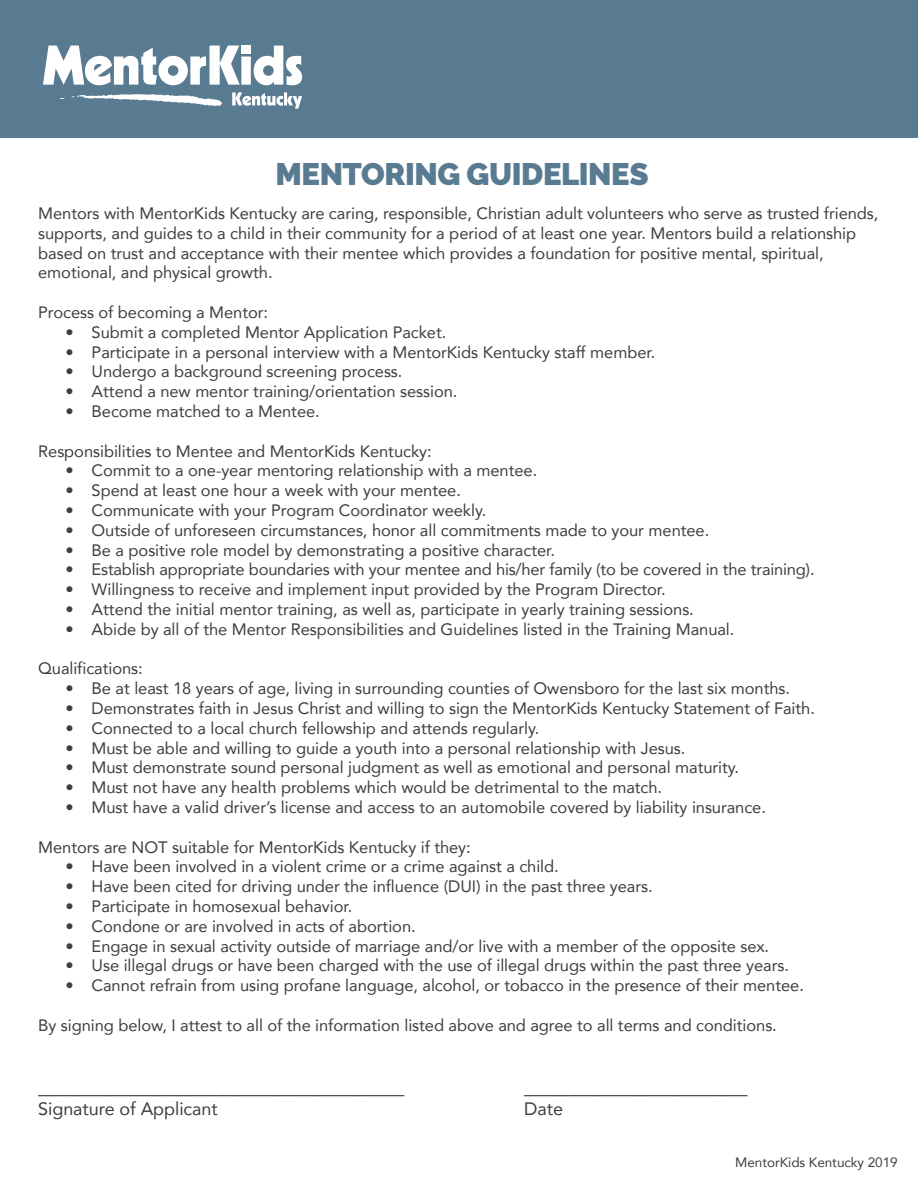
<style>
.page{position:relative;width:918px;height:1188px;background:#fff}
.page>*{position:absolute;margin:0;border:0;box-sizing:border-box;transform-origin:0 0}
.t1{font:900 31.05px "Raleway";letter-spacing:-.015em;color:#597b92}
.t2{font:18px "Avenir";letter-spacing:-.005em;color:#3e3e3f}
.t3{font:16.5px/19.8px "Avenir";letter-spacing:-.005em;color:#3e3e3f}
.t4{font:13.5px "Avenir";letter-spacing:-.005em;color:#3e3e3f}
</style>
<div class="page">
<div style="left:0;top:0;width:918px;height:137px;background:#597b92"></div>
<svg style="left:71px;top:94px;width:151px;height:12px"></svg>
<svg style="left:232px;top:92px;width:70px;height:17px"></svg>
<svg style="left:43px;top:46px;width:259px;height:39px"></svg>
<h1 class="t1" style="left:275px;top:156px;width:375px">MENTORING GUIDELINES</h1>
<p class="t3" style="left:38px;top:203px;width:842px">Mentors with MentorKids Kentucky are caring, responsible, Christian adult volunteers who serve as trusted friends, supports, and guides to a child in their community for a period of at least one year. Mentors build a relationship based on trust and acceptance with their mentee which provides a foundation for positive mental, spiritual, emotional, and physical growth.</p>
<p class="t3" style="left:38px;top:302px;width:231px">Process of becoming a Mentor:</p>
<p class="t3" style="left:65px;top:322px;width:383px">• Submit a completed Mentor Application Packet.</p>
<p class="t3" style="left:65px;top:341px;width:591px">• Participate in a personal interview with a MentorKids Kentucky staff member.</p>
<p class="t3" style="left:65px;top:361px;width:339px">• Undergo a background screening process.</p>
<p class="t3" style="left:65px;top:381px;width:394px">• Attend a new mentor training/orientation session.</p>
<p class="t3" style="left:65px;top:401px;width:256px">• Become matched to a Mentee.</p>
<p class="t3" style="left:38px;top:440px;width:395px">Responsibilities to Mentee and MentorKids Kentucky:</p>
<p class="t3" style="left:65px;top:460px;width:473px">• Commit to a one-year mentoring relationship with a mentee.</p>
<p class="t3" style="left:65px;top:480px;width:397px">• Spend at least one hour a week with your mentee.</p>
<p class="t3" style="left:65px;top:500px;width:422px">• Communicate with your Program Coordinator weekly.</p>
<p class="t3" style="left:65px;top:520px;width:645px">• Outside of unforeseen circumstances, honor all commitments made to your mentee.</p>
<p class="t3" style="left:65px;top:539px;width:491px">• Be a positive role model by demonstrating a positive character.</p>
<p class="t3" style="left:65px;top:559px;width:751px">• Establish appropriate boundaries with your mentee and his/her family (to be covered in the training).</p>
<p class="t3" style="left:65px;top:579px;width:602px">• Willingness to receive and implement input provided by the Program Director.</p>
<p class="t3" style="left:65px;top:599px;width:630px">• Attend the initial mentor training, as well as, participate in yearly training sessions.</p>
<p class="t3" style="left:65px;top:619px;width:671px">• Abide by all of the Mentor Responsibilities and Guidelines listed in the Training Manual.</p>
<p class="t3" style="left:38px;top:658px;width:106px">Qualifications:</p>
<p class="t3" style="left:65px;top:678px;width:726px">• Be at least 18 years of age, living in surrounding counties of Owensboro for the last six months.</p>
<p class="t3" style="left:65px;top:698px;width:751px">• Demonstrates faith in Jesus Christ and willing to sign the MentorKids Kentucky Statement of Faith.</p>
<p class="t3" style="left:65px;top:718px;width:475px">• Connected to a local church fellowship and attends regularly.</p>
<p class="t3" style="left:65px;top:737px;width:622px">• Must be able and willing to guide a youth into a personal relationship with Jesus.</p>
<p class="t3" style="left:65px;top:757px;width:675px">• Must demonstrate sound personal judgment as well as emotional and personal maturity.</p>
<p class="t3" style="left:65px;top:777px;width:598px">• Must not have any health problems which would be detrimental to the match.</p>
<p class="t3" style="left:65px;top:797px;width:702px">• Must have a valid driver’s license and access to an automobile covered by liability insurance.</p>
<p class="t3" style="left:38px;top:836px;width:434px">Mentors are NOT suitable for MentorKids Kentucky if they:</p>
<p class="t3" style="left:65px;top:856px;width:495px">• Have been involved in a violent crime or a crime against a child.</p>
<p class="t3" style="left:65px;top:876px;width:589px">• Have been cited for driving under the influence (DUI) in the past three years.</p>
<p class="t3" style="left:65px;top:896px;width:288px">• Participate in homosexual behavior.</p>
<p class="t3" style="left:65px;top:916px;width:352px">• Condone or are involved in acts of abortion.</p>
<p class="t3" style="left:65px;top:935px;width:705px">• Engage in sexual activity outside of marriage and/or live with a member of the opposite sex.</p>
<p class="t3" style="left:65px;top:955px;width:725px">• Use illegal drugs or have been charged with the use of illegal drugs within the past three years.</p>
<p class="t3" style="left:65px;top:975px;width:740px">• Cannot refrain from using profane language, alcohol, or tobacco in the presence of their mentee.</p>
<p class="t3" style="left:38px;top:1015px;width:740px">By signing below, I attest to all of the information listed above and agree to all terms and conditions.</p>
<p class="t2" style="left:38px;top:1073px;width:368px">_________________________________________</p>
<p class="t2" style="left:524px;top:1073px;width:225px">_________________________</p>
<p class="t2" style="left:38px;top:1095px;width:181px">Signature of Applicant</p>
<p class="t2" style="left:524px;top:1095px;width:40px">Date</p>
<p class="t4" style="left:735px;top:1151px;width:164px">MentorKids Kentucky 2019</p>
</div>
